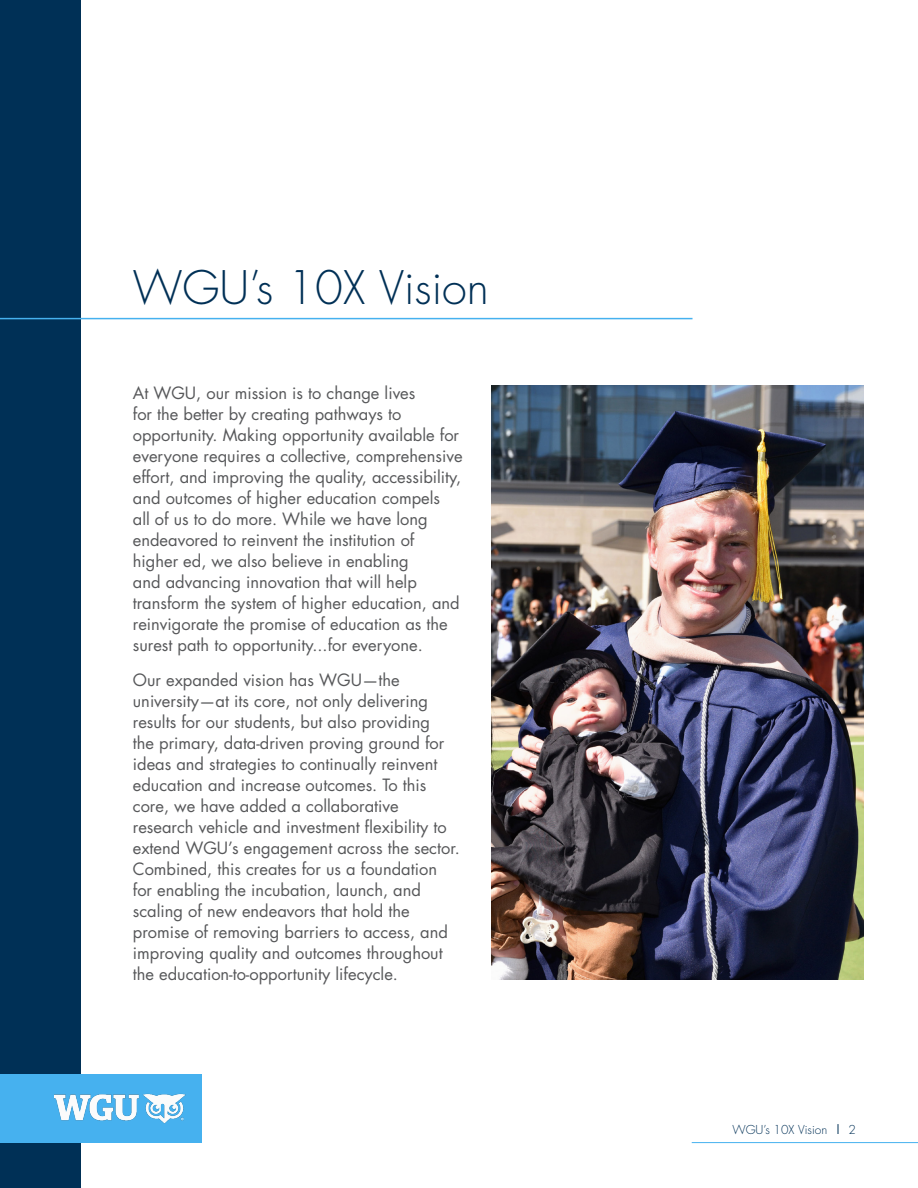
<style>
.page{position:relative;width:918px;height:1188px;background:#fff}
.page>*{position:absolute;margin:0;border:0;box-sizing:border-box;transform-origin:0 0}
.t1{font:300 45px "Futura Std";color:#003056}
.t2{font:16.5px/21px "Futura Std";color:#57585a}
.t3{font:300 12px "Futura Std";color:#003056}
</style>
<div class="page">
<div style="left:0;top:0;width:81px;height:1188px;background:#003056"></div>
<hr style="left:692px;top:1142px;width:226px;height:1px;background:#46b1ef">
<div style="left:0;top:1075px;width:202px;height:68px;background:#46b1ef"></div>
<img style="left:54px;top:1093px;width:132px;height:31px">
<hr style="left:0;top:318px;width:693px;height:1px;background:#46b1ef">
<img style="left:491px;top:386px;width:373px;height:594px">
<p class="t1" style="left:133px;top:260px;width:358px">WGU’s 10X Vision</p>
<p class="t2" style="left:133px;top:383px;width:331px">At WGU, our mission is to change lives<br>for the better by creating pathways to opportunity. Making opportunity available for everyone requires a collective, comprehensive effort, and improving the quality, accessibility, and outcomes of higher education compels<br>all of us to do more. While we have long endeavored to reinvent the institution of higher ed, we also believe in enabling<br>and advancing innovation that will help transform the system of higher education, and reinvigorate the promise of education as the surest path to opportunity...for everyone.</p>
<p class="t2" style="left:133px;top:669px;width:329px">Our expanded vision has WGU—the university—at its core, not only delivering results for our students, but also providing<br>the primary, data-driven proving ground for ideas and strategies to continually reinvent education and increase outcomes. To this core, we have added a collaborative research vehicle and investment flexibility to extend WGU’s engagement across the sector.<br>Combined, this creates for us a foundation for enabling the incubation, launch, and scaling of new endeavors that hold the promise of removing barriers to access, and improving quality and outcomes throughout the education-to-opportunity lifecycle.</p>
<p class="t3" style="left:732px;top:1122px;width:96px">WGU’s 10X Vision</p>
<p class="t3" style="left:849px;top:1122px;width:9px">2</p>
</div>
